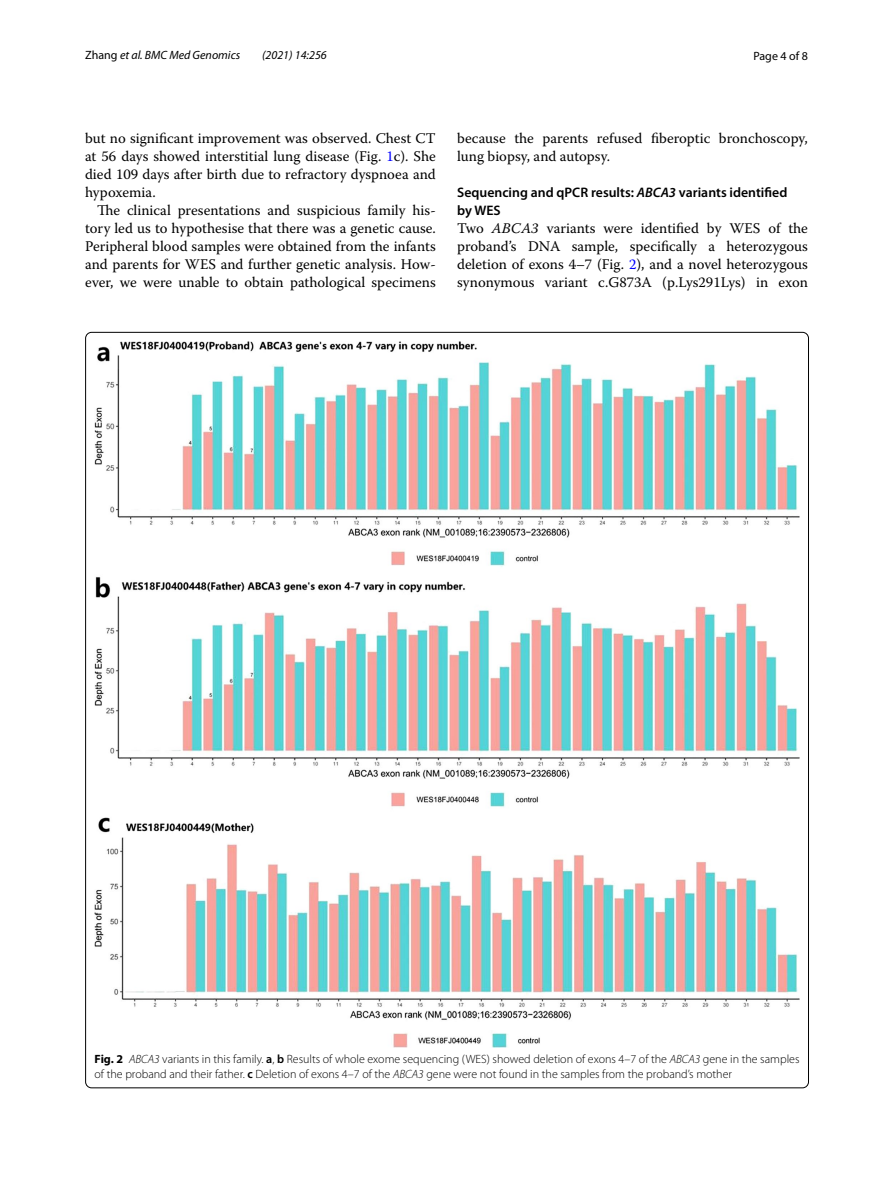
<style>
.page{position:relative;width:893px;height:1187px;background:#fff}
.page>*{position:absolute;margin:0;border:0;box-sizing:border-box;transform-origin:0 0}
.t1{font:14.7px/18px "Warnock Pro";color:#000;text-align:justify}
.t2{font:600 13.8px/18px "Myriad Pro";color:#000}
.t3{font:300 12px/15px "Myriad Pro";color:#000}
.t4{font:italic 12px "Myriad Pro";color:#000}
.t5{font:12px "Myriad Pro";color:#000}
.s1{font-style:normal}
.s2{color:#00f}
.s3{font-style:italic}
.s4{font-weight:700}
.s5{font-weight:600}
</style>
<div class="page">
<img style="left:94px;top:341px;width:706px;height:706px">
<p class="t4" style="left:85px;top:48px;width:157px"><span class="s1">Zhang</span> et al. BMC Med Genomics</p>
<p class="t4" style="left:262px;top:48px;width:66px">(2021) 14:256</p>
<p class="t5" style="left:753px;top:48px;width:56px">Page 4 of 8</p>
<p class="t1" style="left:85px;top:128px;width:352px">but no significant improvement was observed. Chest CT at 56 days showed interstitial lung disease (Fig. <span class="s2">1</span>c). She died 109 days after birth due to refractory dyspnoea and hypoxemia.</p>
<p class="t1" style="left:85px;top:200px;width:352px;text-indent:12px">The clinical presentations and suspicious family his&shy;tory led us to hypothesise that there was a genetic cause.<br>Peripheral blood samples were obtained from the infants and parents for WES and further genetic analysis. How&shy;ever, we were unable to obtain pathological specimens</p>
<p class="t1" style="left:457px;top:128px;width:352px">because the parents refused fiberoptic bronchoscopy, lung biopsy, and autopsy.</p>
<p class="t2" style="left:457px;top:183px;width:332px">Sequencing and qPCR results: <span class="s3">ABCA3</span> variants identified by WES</p>
<p class="t1" style="left:457px;top:218px;width:352px">Two <span class="s3">ABCA3</span> variants were identified by WES of the proband’s DNA sample, specifically a heterozygous deletion of exons 4–7 (Fig. <span class="s2">2</span>), and a novel heterozygous synonymous variant c.G873A (p.Lys291Lys) in exon</p>
<p class="t3" style="left:95px;top:1051px;width:706px"><span class="s4">Fig. 2</span> <span class="s3">ABCA3</span> variants in this family. <span class="s5">a</span>, <span class="s5">b</span> Results of whole exome sequencing (WES) showed deletion of exons 4–7 of the <span class="s3">ABCA3</span> gene in the samples of the proband and their father. <span class="s5">c</span> Deletion of exons 4–7 of the <span class="s3">ABCA3</span> gene were not found in the samples from the proband’s mother</p>
</div>
